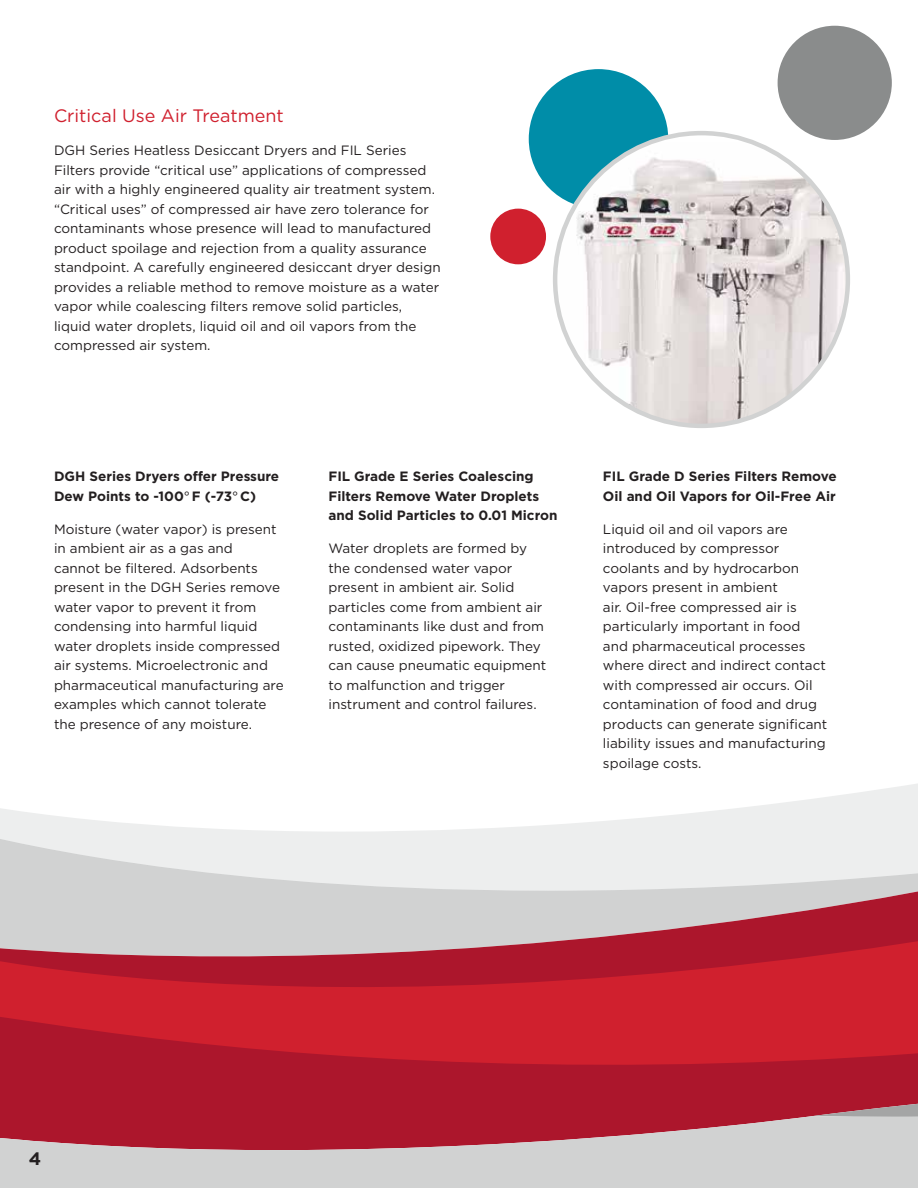
<style>
.page{position:relative;width:918px;height:1188px;background:#fff}
.page>*{position:absolute;margin:0;border:0;box-sizing:border-box;transform-origin:0 0}
.t1{font:18px "Gotham";color:#d0202e}
.t2{font:700 18px "Gotham";color:#231f20}
.t3{font:13.5px/19.5px "Gotham";color:#231f20}
.t4{font:700 13.5px/19.5px "Gotham";color:#231f20}
.s1{font-weight:400}
</style>
<div class="page">
<div style="left:529px;top:69px;width:139px;height:140px;background:#008da8;border-radius:50%"></div>
<svg style="left:0;top:784px;width:918px;height:332px;fill:#edeeee"></svg>
<svg style="left:0;top:867px;width:918px;height:233px;background:#c55662"></svg>
<svg style="left:813px;top:1059px;width:105px;height:57px;background:#ab2639"></svg>
<svg style="left:0;top:1116px;width:918px;height:72px;background:#c5989f"></svg>
<div style="left:490px;top:209px;width:56px;height:55px;background:#d0202e;border-radius:50%"></div>
<div style="left:778px;top:26px;width:114px;height:114px;background:#8a8c8c;border-radius:50%"></div>
<img style="left:555px;top:142px;width:293px;height:284px">
<h1 class="t1" style="left:54px;top:105px;width:231px">Critical Use Air Treatment</h1>
<p class="t3" style="left:54px;top:141px;width:388px">DGH Series Heatless Desiccant Dryers and FIL Series Filters provide “critical use” applications of compressed air with a highly engineered quality air treatment system. “Critical uses” of compressed air have zero tolerance for contaminants whose presence will lead to manufactured product spoilage and rejection from a quality assurance standpoint. A carefully engineered desiccant dryer design provides a reliable method to remove moisture as a water vapor while coalescing filters remove solid particles, liquid water droplets, liquid oil and oil vapors from the compressed air system.</p>
<p class="t4" style="left:54px;top:467px;width:227px">DGH Series Dryers offer Pressure<br>Dew Points to -100<span class="s1">°</span> F (-73<span class="s1">°</span> C)</p>
<p class="t3" style="left:54px;top:519px;width:231px">Moisture (water vapor) is present in ambient air as a gas and<br>cannot be filtered. Adsorbents present in the DGH Series remove water vapor to prevent it from condensing into harmful liquid water droplets inside compressed air systems. Microelectronic and pharmaceutical manufacturing are examples which cannot tolerate the presence of any moisture.</p>
<p class="t4" style="left:328px;top:467px;width:231px">FIL Grade E Series Coalescing<br>Filters Remove Water Droplets and Solid Particles to 0.01 Micron</p>
<p class="t3" style="left:328px;top:539px;width:219px">Water droplets are formed by the condensed water vapor present in ambient air. Solid particles come from ambient air contaminants like dust and from rusted, oxidized pipework. They can cause pneumatic equipment to malfunction and trigger instrument and control failures.</p>
<p class="t4" style="left:603px;top:467px;width:235px">FIL Grade D Series Filters Remove<br>Oil and Oil Vapors for Oil-Free Air</p>
<p class="t3" style="left:603px;top:519px;width:226px">Liquid oil and oil vapors are introduced by compressor coolants and by hydrocarbon vapors present in ambient<br>air. Oil-free compressed air is particularly important in food and pharmaceutical processes where direct and indirect contact with compressed air occurs. Oil contamination of food and drug products can generate significant liability issues and manufacturing spoilage costs.</p>
<h1 class="t2" style="left:29px;top:1147px;width:14px">4</h1>
</div>
